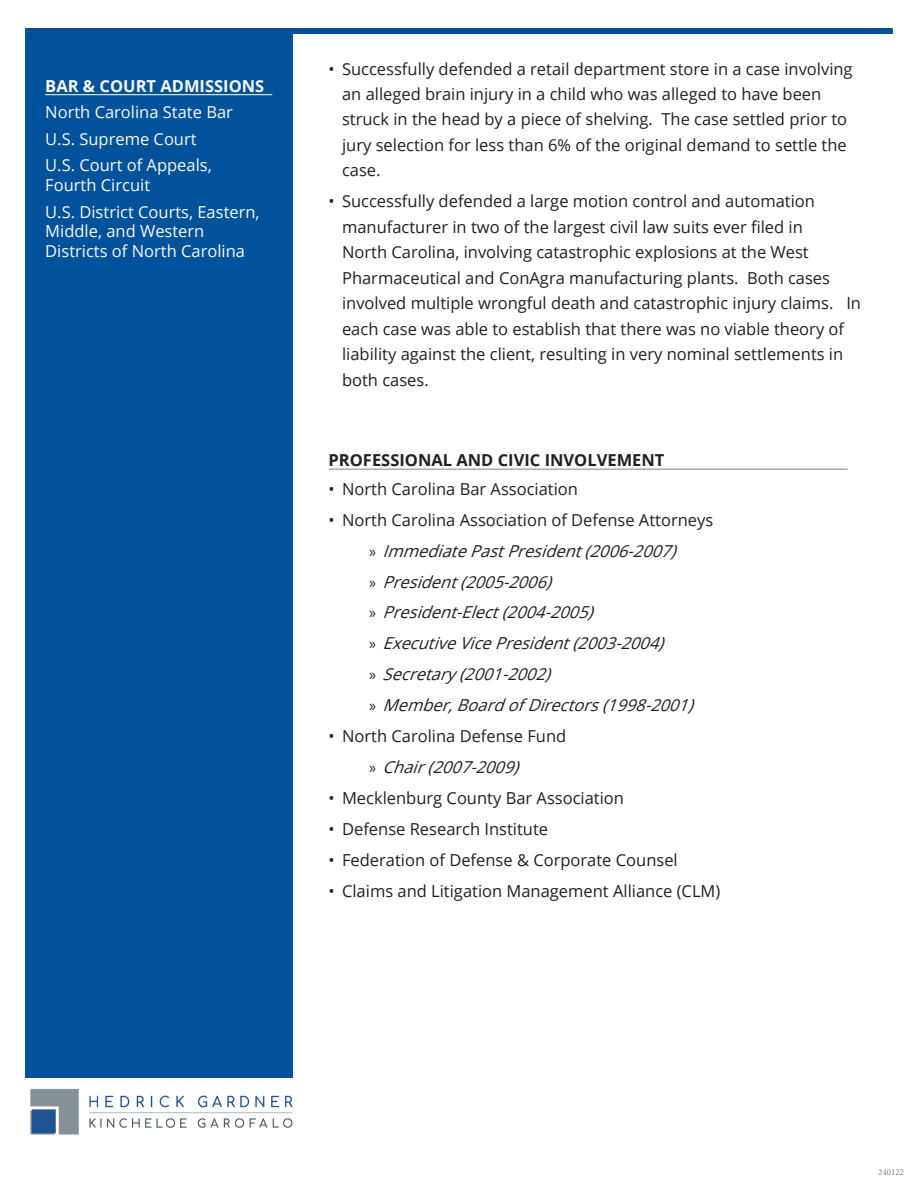
<style>
.page{position:relative;width:918px;height:1188px;background:#fff}
.page>*{position:absolute;margin:0;border:0;box-sizing:border-box;transform-origin:0 0}
.t1{font:16.5px/25.5px "Open Sans";color:#231f20}
.t2{font:italic 16.5px/30.9px "Open Sans";color:#231f20}
.t3{font:16.5px/26.5px "Open Sans";color:#fafafa}
.t4{font:700 16.5px "Open Sans";color:#231f20}
.t5{font:700 16.5px "Open Sans";color:#fafafa}
.t6{font:9px "Minion Pro";color:#807f87}
.s1{font-style:normal}
.s2{font-family:"Myriad Pro";font-style:normal}
.s3{font-family:"Myriad Pro"}
.s4{font-style:italic}
</style>
<div class="page">
<img style="left:30px;top:1088px;width:262px;height:47px">
<hr style="left:329px;top:469px;width:519px;height:1px;background:#807f87">
<div style="left:25px;top:28px;width:868px;height:6px;background:#01529a"></div>
<div style="left:25px;top:34px;width:267px;height:1044px;background:#01529a"></div>
<hr style="left:45px;top:94px;width:227px;height:1px;background:#fff">
<p class="t5" style="left:45px;top:74px;width:221px">BAR &amp; COURT ADMISSIONS</p>
<p class="t3" style="left:45px;top:98px;width:189px">North Carolina State Bar<br>U.S. Supreme Court<br>U.S. Court of Appeals,</p>
<p class="t3" style="left:45px;top:171px;width:216px">Fourth Circuit<br>U.S. District Courts, Eastern,</p>
<p class="t3" style="left:45px;top:221px;width:201px;line-height:19.8px">Middle, and Western<br>Districts of North Carolina</p>
<p class="t1" style="left:342px;top:55px;width:512px;text-indent:-13px">• Successfully defended a retail department store in a case involving an alleged brain injury in a child who was alleged to have been struck in the head by a piece of shelving. The case settled prior to jury selection for less than 6% of the original demand to settle the case.</p>
<p class="t1" style="left:342px;top:188px;width:521px;text-indent:-13px">• Successfully defended a large motion control and automation manufacturer in two of the largest civil law suits ever filed in<br>North Carolina, involving catastrophic explosions at the West Pharmaceutical and ConAgra manufacturing plants. Both cases involved multiple wrongful death and catastrophic injury claims. In each case was able to establish that there was no viable theory of liability against the client, resulting in very nominal settlements in both cases.</p>
<p class="t4" style="left:329px;top:448px;width:337px">PROFESSIONAL AND CIVIC INVOLVEMENT</p>
<p class="t1" style="left:329px;top:476px;width:251px">• North Carolina Bar Association</p>
<p class="t2" style="left:369px;top:504px;width:346px;text-indent:-40px"><span class="s1">• North Carolina Association of Defense Attorneys </span><span class="s2">»</span> ImmediatePastPresident(2006-2007)<br><span class="s2">»</span> President(2005-2006)<br><span class="s2">»</span> President-Elect(2004-2005)<br><span class="s2">»</span> ExecutiveVicePresident(2003-2004)<br><span class="s2">»</span> Secretary(2001-2002)<br><span class="s2">»</span> Member,BoardofDirectors(1998-2001)</p>
<p class="t1" style="left:329px;top:720px;width:239px;line-height:30.9px;text-align:center">• North Carolina Defense Fund <span class="s3">»</span> <span class="s4">Chair(2007-2009)</span></p>
<p class="t1" style="left:329px;top:785px;width:297px">• Mecklenburg County Bar Association</p>
<p class="t1" style="left:329px;top:816px;width:221px">• Defense Research Institute</p>
<p class="t1" style="left:329px;top:846px;width:351px">• Federation of Defense &amp; Corporate Counsel</p>
<p class="t1" style="left:329px;top:877px;width:393px">• Claims and Litigation Management Alliance (CLM)</p>
<p class="t6" style="left:878px;top:1166px;width:27px">240122</p>
</div>
